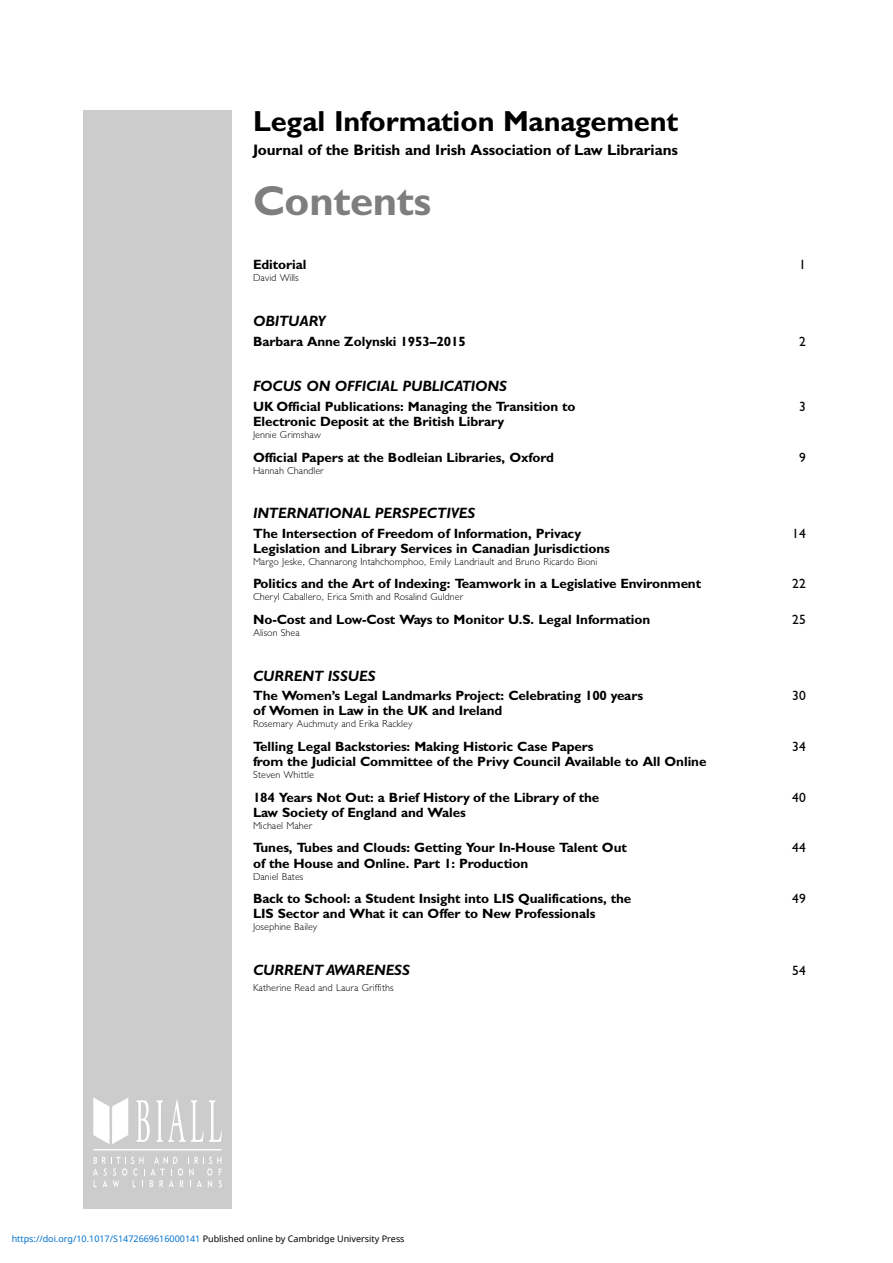
<style>
.page{position:relative;width:893px;height:1263px;background:#fff}
.page>*{position:absolute;margin:0;border:0;box-sizing:border-box;transform-origin:0 0}
.t1{font:42px "Adv T Tdd 0 b 0455.B";color:#7e7e7e}
.t2{font:29.1px "Adv T Tdd 0 b 0455.B";color:#000}
.t3{font:15.3px "Adv T Tdd 0 b 0455.B";color:#000}
.t4{font:15px "Adv TT842 fe 310.BI";color:#000}
.t5{font:13.5px/15px "Adv T Tdd 0 b 0455.B";color:#000}
.t6{font:13.5px "Adv TT96740 c 24";color:#000}
.t7{font:10.5px "Adv C1240";color:#000}
.t8{font:9px "Noto Sans";color:#0172cf}
.s1{font-style:inherit}
.s2{color:#000}
</style>
<div class="page">
<div style="left:83px;top:111px;width:149px;height:1097px;background:#ccc"></div>
<svg style="left:93px;top:1097px;width:35px;height:47px"></svg>
<svg style="left:136px;top:1100px;width:14px;height:42px"></svg>
<svg style="left:156px;top:1100px;width:66px;height:42px"></svg>
<hr style="left:93px;top:1149px;width:128px;height:1px;background:#fff">
<svg style="left:93px;top:1156px;width:129px;height:31px"></svg>
<p class="t2" style="left:253px;top:111px;width:426px">Legal Information Management</p>
<p class="t3" style="left:253px;top:144px;width:426px">Journal of the British and Irish Association of Law Librarians</p>
<p class="t1" style="left:253px;top:186px;width:179px">Contents</p>
<p class="t5" style="left:253px;top:258px;width:55px">Editorial</p>
<p class="t6" style="left:799px;top:260px;width:8px">1</p>
<p class="t7" style="left:253px;top:274px;width:47px">David Wills</p>
<p class="t4" style="left:253px;top:316px;width:75px">OBITUARY</p>
<p class="t5" style="left:253px;top:335px;width:214px">Barbara Anne Zolynski 1953<span class="s1">–</span>2015</p>
<p class="t6" style="left:799px;top:336px;width:8px">2</p>
<p class="t4" style="left:253px;top:381px;width:255px">FOCUS ON OFFICIAL PUBLICATIONS</p>
<p class="t5" style="left:253px;top:400px;width:324px">UK Official Publications: Managing the Transition to<br>Electronic Deposit at the British Library</p>
<p class="t6" style="left:799px;top:401px;width:8px">3</p>
<p class="t7" style="left:253px;top:431px;width:70px">Jennie Grimshaw</p>
<p class="t5" style="left:253px;top:451px;width:302px">Official Papers at the Bodleian Libraries, Oxford</p>
<p class="t6" style="left:799px;top:452px;width:8px">9</p>
<p class="t7" style="left:253px;top:467px;width:73px">Hannah Chandler</p>
<p class="t4" style="left:253px;top:508px;width:224px">INTERNATIONAL PERSPECTIVES</p>
<p class="t5" style="left:253px;top:527px;width:358px">The Intersection of Freedom of Information, Privacy<br>Legislation and Library Services in Canadian Jurisdictions</p>
<p class="t6" style="left:792px;top:528px;width:15px">14</p>
<p class="t7" style="left:253px;top:558px;width:346px">Margo Jeske, Channarong Intahchomphoo, Emily Landriault and Bruno Ricardo Bioni</p>
<p class="t5" style="left:253px;top:578px;width:449px">Politics and the Art of Indexing: Teamwork in a Legislative Environment</p>
<p class="t6" style="left:792px;top:579px;width:15px">22</p>
<p class="t7" style="left:253px;top:593px;width:212px">Cheryl Caballero, Erica Smith and Rosalind Guldner</p>
<p class="t5" style="left:253px;top:614px;width:399px">No-Cost and Low-Cost Ways to Monitor U.S. Legal Information</p>
<p class="t6" style="left:792px;top:615px;width:15px">25</p>
<p class="t7" style="left:253px;top:629px;width:48px">Alison Shea</p>
<p class="t4" style="left:253px;top:670px;width:124px">CURRENT ISSUES</p>
<p class="t5" style="left:253px;top:690px;width:391px">The Women<span class="s1">’</span>s Legal Landmarks Project: Celebrating 100 years of Women in Law in the UK and Ireland</p>
<p class="t6" style="left:792px;top:691px;width:15px">30</p>
<p class="t7" style="left:253px;top:720px;width:161px">Rosemary Auchmuty and Erika Rackley</p>
<p class="t5" style="left:253px;top:740px;width:455px">Telling Legal Backstories: Making Historic Case Papers<br>from the Judicial Committee of the Privy Council Available to All Online</p>
<p class="t6" style="left:792px;top:742px;width:15px">34</p>
<p class="t7" style="left:253px;top:771px;width:62px">Steven Whittle</p>
<p class="t5" style="left:253px;top:791px;width:348px">184 Years Not Out: a Brief History of the Library of the<br>Law Society of England and Wales</p>
<p class="t6" style="left:792px;top:792px;width:15px">40</p>
<p class="t7" style="left:253px;top:822px;width:61px">Michael Maher</p>
<p class="t5" style="left:253px;top:842px;width:375px">Tunes, Tubes and Clouds: Getting Your In-House Talent Out of the House and Online. Part 1: Production</p>
<p class="t6" style="left:792px;top:843px;width:15px">44</p>
<p class="t7" style="left:253px;top:873px;width:52px">Daniel Bates</p>
<p class="t5" style="left:253px;top:893px;width:380px">Back to School: a Student Insight into LIS Qualifications, the<br>LIS Sector and What it can Offer to New Professionals</p>
<p class="t6" style="left:792px;top:894px;width:15px">49</p>
<p class="t7" style="left:253px;top:923px;width:66px">Josephine Bailey</p>
<p class="t4" style="left:253px;top:964px;width:158px">CURRENT AWARENESS</p>
<p class="t6" style="left:792px;top:966px;width:15px">54</p>
<p class="t7" style="left:253px;top:984px;width:142px">Katherine Read and Laura Griffiths</p>
<p class="t8" style="left:12px;top:1232px;width:394px">https://doi.org/10.1017/S1472669616000141 <span class="s2">Published online by Cambridge University Press</span></p>
</div>
